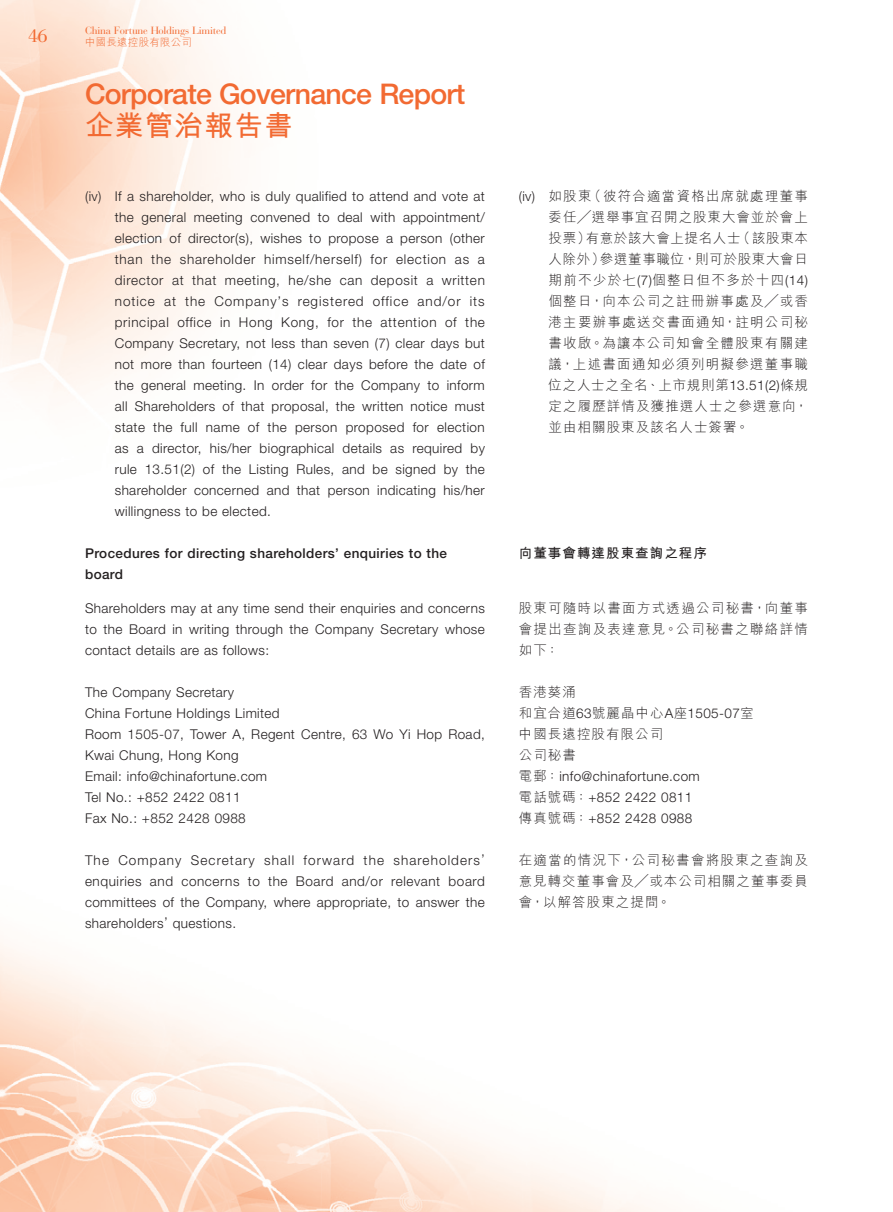
<style>
.page{position:relative;width:893px;height:1212px;background:#fff}
.page>*{position:absolute;margin:0;border:0;box-sizing:border-box;transform-origin:0 0}
.t1{font:500 28.5px "Helvetica Neue LT Std";letter-spacing:-.025em;color:#f26a32}
.t2{font:700 28.5px "M Hei HK";letter-spacing:.05em;color:#f26a32}
.t3{font:19.2px "Bodoni Std";color:#f26a32}
.Body_Text{font:300 13.5px/21px "Helvetica Neue LT Std";letter-spacing:.03em;color:#231f20;text-align:justify}
.C_Body_Text{font:300 13.5px/21px "M Hei HK";letter-spacing:.08em;color:#231f20;text-align:justify}
.C_Body_Text-2{font:300 13.5px "Helvetica Neue LT Std";letter-spacing:.03em;color:#231f20}
.Heading_3{font:500 13.5px/21px "Helvetica Neue LT Std";letter-spacing:.03em;color:#231f20}
.C_Heading_3{font:700 13.5px "M Hei HK";letter-spacing:.08em;color:#231f20}
.t4{font:10.5px "Bauer Bodoni Std";letter-spacing:-.02em;color:#f26a32}
.t5{font:300 10.5px "M Hei HK";letter-spacing:.02em;color:#f26a32}
.s1{font-family:"Helvetica Neue LT Std"}
.s2{font-family:"M Hei HK"}
</style>
<div class="page">
<img style="left:0;top:0;width:658px;height:1212px">
<h2 class="t3" style="left:28px;top:25px;width:21px">46</h2>
<p class="t4" style="left:85px;top:25px;width:143px">China Fortune Holdings Limited</p>
<p class="t5" style="left:85px;top:37px;width:109px">中國長遠控股有限公司</p>
<h1 class="t1" style="left:85px;top:77px;width:382px">Corporate Governance Report</h1>
<h1 class="t2" style="left:85px;top:105px;width:209px">企業管治報告書</h1>
<p class="Body_Text" style="left:115px;top:186px;width:372px;text-indent:-30px">(iv) If a shareholder, who is duly qualified to attend and vote at the general meeting convened to deal with appointment/ election of director(s), wishes to propose a person (other than the shareholder himself/herself) for election as a director at that meeting, he/she can deposit a written notice at the Company’s registered office and/or its principal office in Hong Kong, for the attention of the Company Secretary, not less than seven (7) clear days but not more than fourteen (14) clear days before the date of the general meeting. In order for the Company to inform all Shareholders of that proposal, the written notice must state the full name of the person proposed for election as a director, his/her biographical details as required by rule 13.51(2) of the Listing Rules, and be signed by the shareholder concerned and that person indicating his/her willingness to be elected.</p>
<p class="Heading_3" style="left:85px;top:543px;width:364px">Procedures for directing shareholders’ enquiries to the board</p>
<p class="Body_Text" style="left:85px;top:597px;width:401px">Shareholders may at any time send their enquiries and concerns to the Board in writing through the Company Secretary whose contact details are as follows:</p>
<p class="Body_Text" style="left:85px;top:681px;width:151px">The Company Secretary</p>
<p class="Body_Text" style="left:85px;top:702px;width:196px">China Fortune Holdings Limited</p>
<p class="Body_Text" style="left:85px;top:723px;width:401px">Room 1505-07, Tower A, Regent Centre, 63 Wo Yi Hop Road,<br>Kwai Chung, Hong Kong</p>
<p class="Body_Text" style="left:85px;top:765px;width:184px">Email: info@chinafortune.com</p>
<p class="Body_Text" style="left:85px;top:786px;width:157px">Tel No.: +852 2422 0811</p>
<p class="Body_Text" style="left:85px;top:807px;width:162px">Fax No.: +852 2428 0988</p>
<p class="Body_Text" style="left:85px;top:849px;width:401px">The Company Secretary shall forward the shareholders’ enquiries and concerns to the Board and/or relevant board committees of the Company, where appropriate, to answer the shareholders’ questions.</p>
<p class="C_Body_Text" style="left:549px;top:186px;width:261px;text-indent:-30px"><span class="s1">(iv)</span> 如股東（彼符合適當資格出席就處理董事委任╱選舉事宜召開之股東大會並於會上投票）有意於該大會上提名人士（該股東本人除外）參選董事職位，則可於股東大會日期前不少於七<span class="s1">(7)</span>個整日但不多於十四<span class="s1">(14)</span>個整日，向本公司之註冊辦事處及╱或香港主要辦事處送交書面通知，註明公司秘書收啟。為讓本公司知會全體股東有關建議，上述書面通知必須列明擬參選董事職位之人士之全名、上市規則第<span class="s1">13.51(2)</span>條規定之履歷詳情及獲推選人士之參選意向，並由相關股東及該名人士簽署。</p>
<p class="C_Heading_3" style="left:519px;top:543px;width:190px">向董事會轉達股東查詢之程序</p>
<p class="C_Body_Text" style="left:519px;top:597px;width:291px">股東可隨時以書面方式透過公司秘書，向董事會提出查詢及表達意見。公司秘書之聯絡詳情如下：</p>
<p class="C_Body_Text" style="left:519px;top:681px;width:59px">香港葵涌</p>
<p class="C_Body_Text" style="left:519px;top:702px;width:236px">和宜合道<span class="s1">63</span>號麗晶中心<span class="s1">A</span>座<span class="s1">1505-07</span>室</p>
<p class="C_Body_Text" style="left:519px;top:723px;width:146px">中國長遠控股有限公司</p>
<p class="C_Body_Text" style="left:519px;top:744px;width:59px">公司秘書</p>
<p class="C_Body_Text-2" style="left:519px;top:768px;width:182px"><span class="s2">電郵：</span>info@chinafortune.com</p>
<p class="C_Body_Text-2" style="left:519px;top:789px;width:175px"><span class="s2">電話號碼：</span>+852 2422 0811</p>
<p class="C_Body_Text-2" style="left:519px;top:810px;width:175px"><span class="s2">傳真號碼：</span>+852 2428 0988</p>
<p class="C_Body_Text" style="left:519px;top:849px;width:291px">在適當的情況下，公司秘書會將股東之查詢及意見轉交董事會及╱或本公司相關之董事委員會，以解答股東之提問。</p>
</div>
